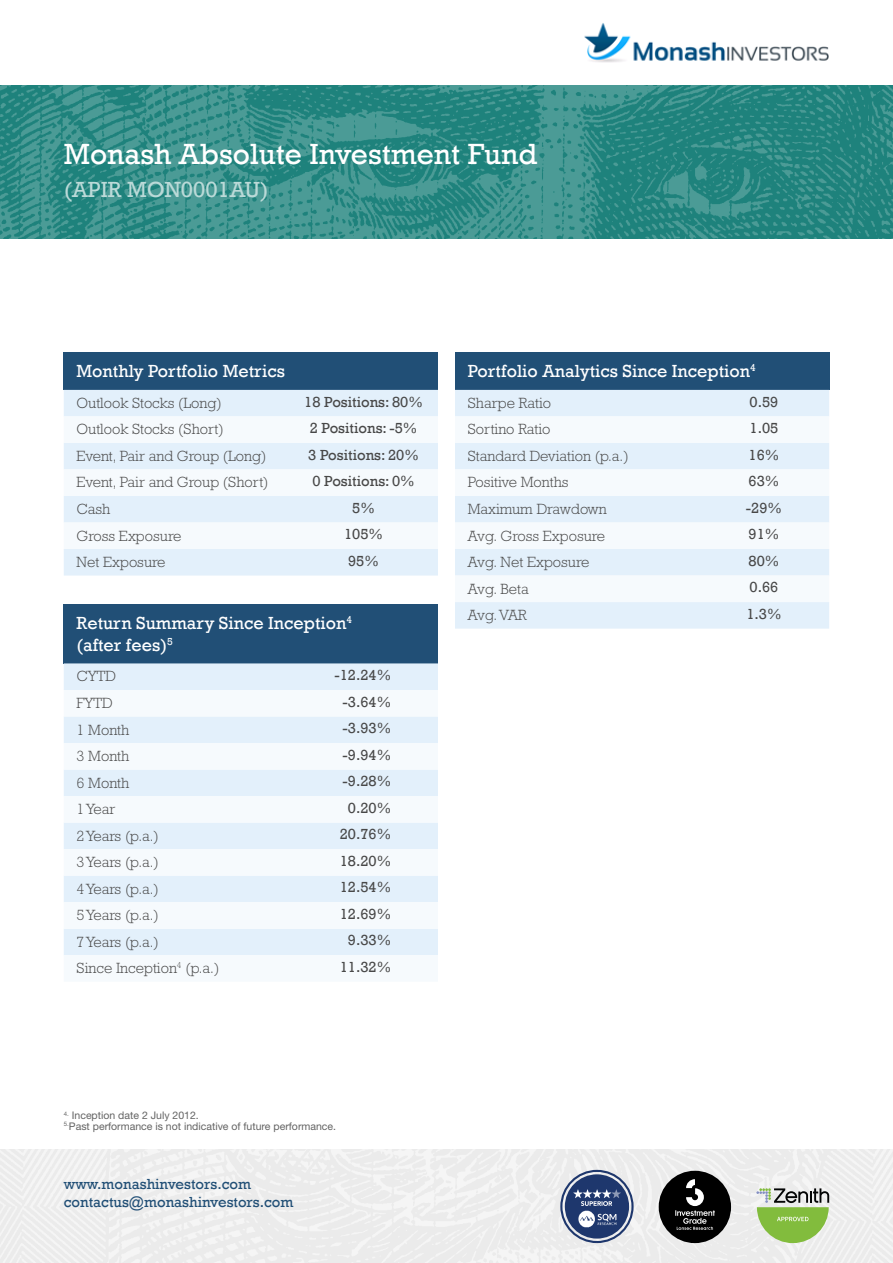
<style>
.page{position:relative;width:893px;height:1263px;background:#fff}
.page>*{position:absolute;margin:0;border:0;box-sizing:border-box;transform-origin:0 0}
.t1{font:30px "Rockwell";color:#fff}
.t2{font:22.5px "Rockwell";color:#bbdad8}
.t3{font:18px/21.6px "Rockwell";color:#fff}
.t4{font:300 15px "Rockwell";color:#484848}
.t5{font:15px "Rockwell";color:#484848}
.t6{font:15px/18px "Rockwell";color:#214f76}
.t7{font:10.5px/10.5px "Helvetica Neue";color:#636363}
</style>
<div class="page">
<img style="left:584px;top:23px;width:244px;height:40px">
<img style="left:0;top:1150px;width:893px;height:113px">
<div style="left:560px;top:1170px;width:74px;height:73px;border:2px solid #1e376d;border-radius:50%"></div>
<div style="left:565px;top:1174px;width:64px;height:64px;background:#1e376d;border-radius:50%"></div>
<svg style="left:573px;top:1189px;width:48px;height:17px"></svg>
<img style="left:578px;top:1210px;width:39px;height:18px">
<div style="left:659px;top:1171px;width:72px;height:72px;background:#000;border-radius:50%"></div>
<svg style="left:675px;top:1179px;width:40px;height:51px"></svg>
<svg style="left:756px;top:1188px;width:73px;height:55px;background:#a5c283"></svg>
<img style="left:0;top:85px;width:893px;height:154px">
<div style="left:64px;top:352px;width:374px;height:38px;background:#214f76"></div>
<div style="left:64px;top:390px;width:374px;height:185px;background:#e3f0fb"></div>
<svg style="left:64px;top:416px;width:374px;height:133px;fill:#f6fafd"></svg>
<div style="left:64px;top:604px;width:374px;height:59px;background:#214f76"></div>
<div style="left:64px;top:663px;width:374px;height:27px;background:#e3f0fb"></div>
<svg style="left:64px;top:716px;width:374px;height:239px;fill:#e3f0fb"></svg>
<div style="left:455px;top:352px;width:374px;height:38px;background:#214f76"></div>
<div style="left:455px;top:390px;width:374px;height:239px;background:#e3f0fb"></div>
<svg style="left:455px;top:416px;width:374px;height:186px;fill:#f6fafd"></svg>
<h1 class="t1" style="left:64px;top:136px;width:475px">Monash Absolute Investment Fund</h1>
<h2 class="t2" style="left:64px;top:176px;width:206px">(APIR MON0001AU)</h2>
<p class="t3" style="left:77px;top:361px;width:210px">Monthly Portfolio Metrics</p>
<p class="t4" style="left:77px;top:394px;width:147px">Outlook Stocks (Long)</p>
<p class="t5" style="left:304px;top:393px;width:120px">18 Positions: 80%</p>
<p class="t4" style="left:77px;top:421px;width:149px">Outlook Stocks (Short)</p>
<p class="t5" style="left:310px;top:419px;width:109px">2 Positions: -5%</p>
<p class="t4" style="left:77px;top:447px;width:191px">Event, Pair and Group (Long)</p>
<p class="t5" style="left:308px;top:446px;width:112px">3 Positions: 20%</p>
<p class="t4" style="left:77px;top:474px;width:194px">Event, Pair and Group (Short)</p>
<p class="t5" style="left:312px;top:472px;width:104px">0 Positions: 0%</p>
<p class="t4" style="left:77px;top:500px;width:35px">Cash</p>
<p class="t5" style="left:352px;top:499px;width:24px">5%</p>
<p class="t4" style="left:77px;top:527px;width:106px">Gross Exposure</p>
<p class="t5" style="left:344px;top:526px;width:40px">105%</p>
<p class="t4" style="left:77px;top:553px;width:90px">Net Exposure</p>
<p class="t5" style="left:348px;top:552px;width:32px">95%</p>
<p class="t3" style="left:77px;top:612px;width:277px">Return Summary Since Inception<sup>4 </sup>(after fees)<sup>5</sup></p>
<p class="t4" style="left:77px;top:668px;width:41px">CYTD</p>
<p class="t5" style="left:334px;top:666px;width:58px">-12.24%</p>
<p class="t4" style="left:77px;top:694px;width:38px">FYTD</p>
<p class="t5" style="left:343px;top:693px;width:50px">-3.64%</p>
<p class="t4" style="left:77px;top:721px;width:54px">1 Month</p>
<p class="t5" style="left:343px;top:719px;width:50px">-3.93%</p>
<p class="t4" style="left:77px;top:747px;width:54px">3 Month</p>
<p class="t5" style="left:343px;top:746px;width:50px">-9.94%</p>
<p class="t4" style="left:77px;top:774px;width:54px">6 Month</p>
<p class="t5" style="left:343px;top:773px;width:50px">-9.28%</p>
<p class="t4" style="left:77px;top:800px;width:40px">1 Year</p>
<p class="t5" style="left:348px;top:799px;width:45px">0.20%</p>
<p class="t4" style="left:77px;top:827px;width:84px">2 Years (p.a.)</p>
<p class="t5" style="left:340px;top:826px;width:53px">20.76%</p>
<p class="t4" style="left:77px;top:853px;width:84px">3 Years (p.a.)</p>
<p class="t5" style="left:340px;top:852px;width:53px">18.20%</p>
<p class="t4" style="left:77px;top:880px;width:84px">4 Years (p.a.)</p>
<p class="t5" style="left:340px;top:879px;width:53px">12.54%</p>
<p class="t4" style="left:77px;top:906px;width:84px">5 Years (p.a.)</p>
<p class="t5" style="left:340px;top:905px;width:53px">12.69%</p>
<p class="t4" style="left:77px;top:933px;width:84px">7 Years (p.a.)</p>
<p class="t5" style="left:348px;top:932px;width:45px">9.33%</p>
<p class="t4" style="left:77px;top:960px;width:144px">Since Inception<sup>4</sup> (p.a.)</p>
<p class="t5" style="left:340px;top:958px;width:53px">11.32%</p>
<p class="t3" style="left:468px;top:361px;width:290px">Portfolio Analytics Since Inception<sup>4</sup></p>
<p class="t4" style="left:468px;top:394px;width:85px">Sharpe Ratio</p>
<p class="t5" style="left:750px;top:393px;width:30px">0.59</p>
<p class="t4" style="left:468px;top:421px;width:84px">Sortino Ratio</p>
<p class="t5" style="left:750px;top:419px;width:30px">1.05</p>
<p class="t4" style="left:468px;top:447px;width:162px">Standard Deviation (p.a.)</p>
<p class="t5" style="left:749px;top:446px;width:32px">16%</p>
<p class="t4" style="left:468px;top:474px;width:102px">Positive Months</p>
<p class="t5" style="left:749px;top:472px;width:32px">63%</p>
<p class="t4" style="left:468px;top:500px;width:141px">Maximum Drawdown</p>
<p class="t5" style="left:746px;top:499px;width:38px">-29%</p>
<p class="t4" style="left:468px;top:527px;width:139px">Avg. Gross Exposure</p>
<p class="t5" style="left:749px;top:526px;width:32px">91%</p>
<p class="t4" style="left:468px;top:553px;width:123px">Avg. Net Exposure</p>
<p class="t5" style="left:749px;top:552px;width:32px">80%</p>
<p class="t4" style="left:468px;top:580px;width:62px">Avg. Beta</p>
<p class="t5" style="left:750px;top:579px;width:30px">0.66</p>
<p class="t4" style="left:468px;top:606px;width:60px">Avg. VAR</p>
<p class="t5" style="left:746px;top:605px;width:37px">1.3%</p>
<p class="t7" style="left:64px;top:1110px;width:274px"><sup>4.</sup> Inception date 2 July 2012.<br><sup>5.</sup>Past performance is not indicative of future performance.</p>
<p class="t6" style="left:64px;top:1175px;width:231px">www.monashinvestors.com contactus@monashinvestors.com</p>
</div>
